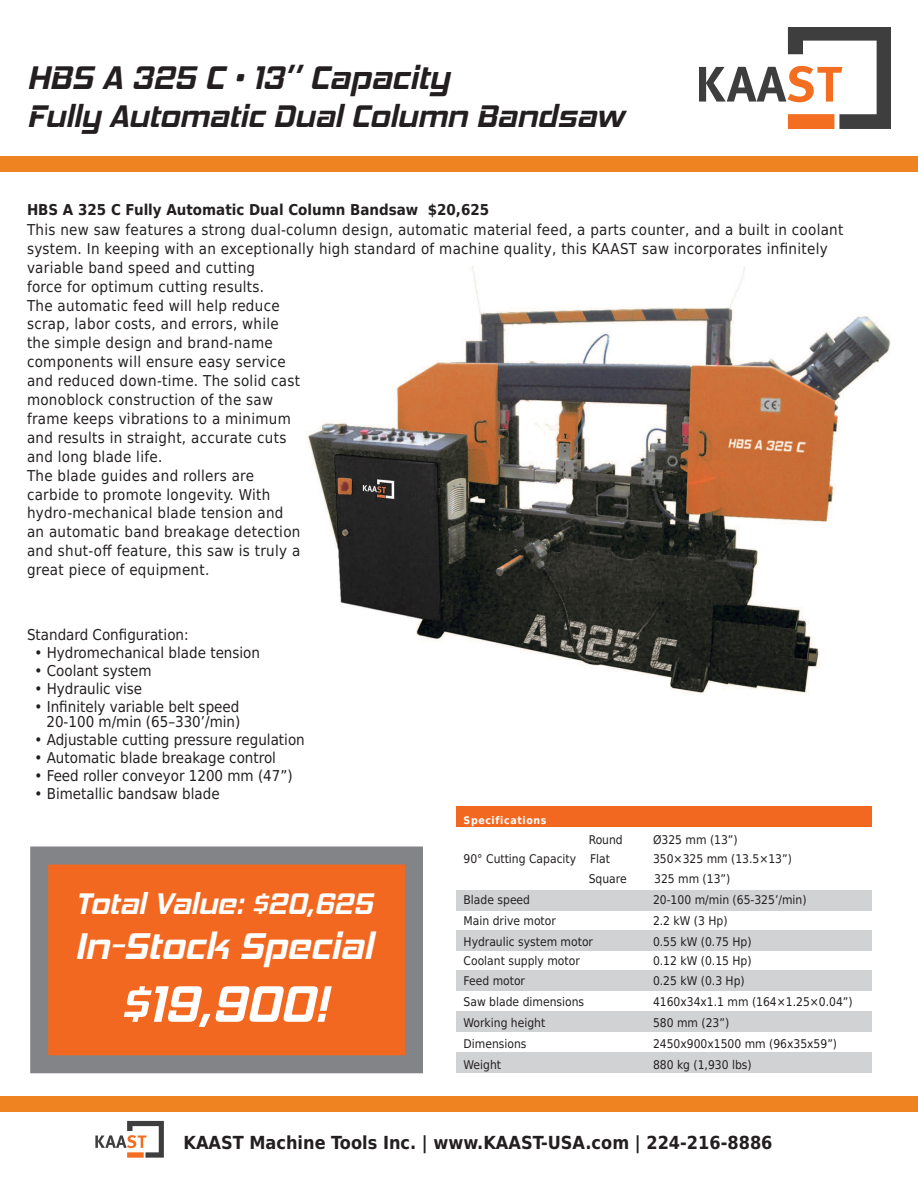
<style>
.page{position:relative;width:918px;height:1188px;background:#fff}
.page>*{position:absolute;margin:0;border:0;box-sizing:border-box;transform-origin:0 0}
.t1{font:italic 700 52.5px "Hemi Head Rg";color:#fff}
.t2{font:italic 700 37.5px "Hemi Head Rg";color:#fff}
.t3{font:italic 700 33px "Hemi Head Rg";color:#231f20}
.t4{font:italic 700 31.5px "Hemi Head Rg";color:#231f20}
.t5{font:italic 700 30px "Hemi Head Rg";color:#fff}
.t6{font:700 18px "DejaVu Sans Condensed";color:#231f20}
.t7{font:15px/18.9px "DejaVu Sans Condensed";letter-spacing:.02em;color:#231f20}
.t8{font:15px "DejaVu Sans Condensed";color:#231f20}
.t9{font:700 15px "DejaVu Sans Condensed";color:#231f20}
.t10{font:12px "DejaVu Sans Condensed";color:#231f20}
.t11{font:700 10.5px "DejaVu Sans Condensed";letter-spacing:.06em;color:#fff}
</style>
<div class="page">
<img style="left:306px;top:266px;width:585px;height:428px">
<svg style="left:699px;top:27px;width:192px;height:102px"></svg>
<div style="left:0;top:156px;width:918px;height:16px;background:#ef8322"></div>
<div style="left:0;top:1097px;width:918px;height:15px;background:#ef8322"></div>
<svg style="left:95px;top:1121px;width:69px;height:37px"></svg>
<div style="left:456px;top:970px;width:416px;height:21px;background:#d1d2d4"></div>
<div style="left:456px;top:890px;width:416px;height:21px;background:#d1d2d4"></div>
<div style="left:456px;top:1052px;width:416px;height:21px;background:#d1d2d4"></div>
<div style="left:456px;top:930px;width:416px;height:21px;background:#d1d2d4"></div>
<div style="left:456px;top:1011px;width:416px;height:21px;background:#d1d2d4"></div>
<div style="left:457px;top:807px;width:415px;height:20px;background:#f36821"></div>
<div style="left:30px;top:847px;width:393px;height:226px;background:#f36821;border:18px solid #828487"></div>
<p class="t3" style="left:27px;top:58px;width:424px">HBS A 325 C • 13” Capacity</p>
<p class="t4" style="left:27px;top:97px;width:599px">Fully Automatic Dual Column Bandsaw</p>
<p class="t9" style="left:27px;top:197px;width:464px">HBS A 325 C Fully Automatic Dual Column Bandsaw $20,625</p>
<p class="t7" style="left:27px;top:220px;width:818px">This new saw features a strong dual-column design, automatic material feed, a parts counter, and a built in coolant system. In keeping with an exceptionally high standard of machine quality, this KAAST saw incorporates infinitely variable band speed and cutting<br>force for optimum cutting results.<br>The automatic feed will help reduce<br>scrap, labor costs, and errors, while<br>the simple design and brand-name<br>components will ensure easy service<br>and reduced down-time. The solid cast<br>monoblock construction of the saw<br>frame keeps vibrations to a minimum<br>and results in straight, accurate cuts<br>and long blade life.</p>
<p class="t7" style="left:27px;top:466px;width:275px">The blade guides and rollers are carbide to promote longevity. With hydro-mechanical blade tension and an automatic band breakage detection and shut-off feature, this saw is truly a great piece of equipment.</p>
<p class="t8" style="left:27px;top:622px;width:163px">Standard Configuration:</p>
<p class="t8" style="left:34px;top:640px;width:227px">• Hydromechanical blade tension</p>
<p class="t8" style="left:34px;top:658px;width:119px">• Coolant system</p>
<p class="t8" style="left:34px;top:676px;width:109px">• Hydraulic vise</p>
<p class="t8" style="left:34px;top:694px;width:206px">• Infinitely variable belt speed</p>
<p class="t8" style="left:46px;top:709px;width:195px">20-100 m/min (65–330’/min)</p>
<p class="t8" style="left:34px;top:727px;width:272px">• Adjustable cutting pressure regulation</p>
<p class="t8" style="left:34px;top:745px;width:243px">• Automatic blade breakage control</p>
<p class="t8" style="left:34px;top:763px;width:260px">• Feed roller conveyor 1200 mm (47”)</p>
<p class="t8" style="left:34px;top:781px;width:187px">• Bimetallic bandsaw blade</p>
<p class="t5" style="left:75px;top:885px;width:299px">Total Value: $20,625</p>
<p class="t2" style="left:75px;top:923px;width:300px">In-Stock Special</p>
<p class="t1" style="left:120px;top:972px;width:209px">$19,900!</p>
<p class="t11" style="left:464px;top:812px;width:84px">Specifications</p>
<p class="t10" style="left:589px;top:830px;width:36px">Round</p>
<p class="t10" style="left:653px;top:830px;width:86px">Ø325 mm (13”)</p>
<p class="t10" style="left:464px;top:849px;width:148px">90° Cutting Capacity Flat</p>
<p class="t10" style="left:653px;top:849px;width:140px">350×325 mm (13.5×13”)</p>
<p class="t10" style="left:589px;top:869px;width:39px">Square</p>
<p class="t10" style="left:654px;top:869px;width:78px">325 mm (13”)</p>
<p class="t10" style="left:464px;top:890px;width:68px">Blade speed</p>
<p class="t10" style="left:653px;top:890px;width:155px">20-100 m/min (65-325’/min)</p>
<p class="t10" style="left:464px;top:911px;width:94px">Main drive motor</p>
<p class="t10" style="left:653px;top:911px;width:76px">2.2 kW (3 Hp)</p>
<p class="t10" style="left:464px;top:932px;width:131px">Hydraulic system motor</p>
<p class="t10" style="left:653px;top:932px;width:100px">0.55 kW (0.75 Hp)</p>
<p class="t10" style="left:464px;top:951px;width:118px">Coolant supply motor</p>
<p class="t10" style="left:653px;top:951px;width:100px">0.12 kW (0.15 Hp)</p>
<p class="t10" style="left:464px;top:971px;width:63px">Feed motor</p>
<p class="t10" style="left:653px;top:971px;width:93px">0.25 kW (0.3 Hp)</p>
<p class="t10" style="left:464px;top:992px;width:122px">Saw blade dimensions</p>
<p class="t10" style="left:653px;top:992px;width:201px">4160x34x1.1 mm (164×1.25×0.04”)</p>
<p class="t10" style="left:464px;top:1013px;width:83px">Working height</p>
<p class="t10" style="left:653px;top:1013px;width:78px">580 mm (23”)</p>
<p class="t10" style="left:464px;top:1034px;width:65px">Dimensions</p>
<p class="t10" style="left:653px;top:1034px;width:186px">2450x900x1500 mm (96x35x59”)</p>
<p class="t10" style="left:464px;top:1055px;width:39px">Weight</p>
<p class="t10" style="left:653px;top:1055px;width:100px">880 kg (1,930 lbs)</p>
<p class="t6" style="left:183px;top:1128px;width:591px">KAAST Machine Tools Inc. | www.KAAST-USA.com | 224-216-8886</p>
</div>
